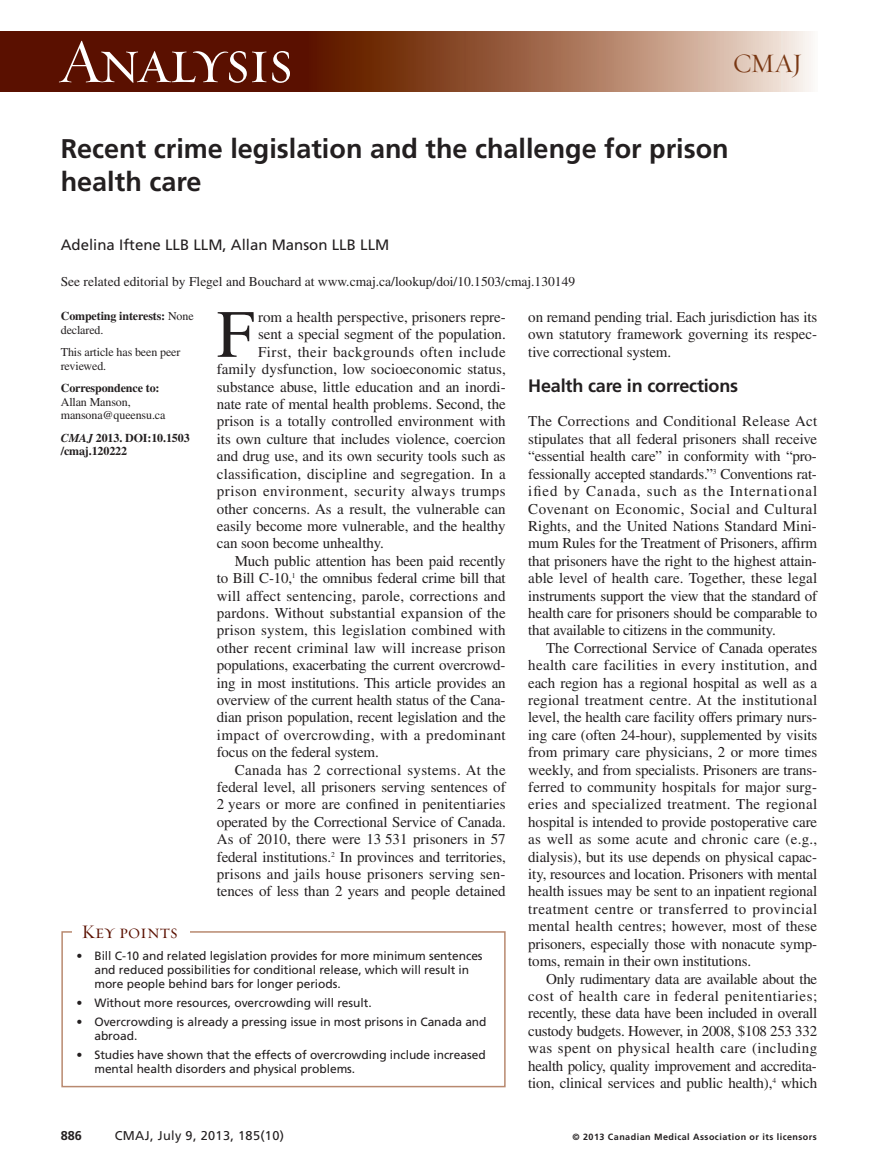
<style>
.page{position:relative;width:878px;height:1175px;background:#fff}
.page>*{position:absolute;margin:0;border:0;box-sizing:border-box;transform-origin:0 0}
.t1{font:67.5px "Times LT Std";color:#231f20}
.t2{font:63px "Requiem Display HTF Small Caps";letter-spacing:-.03em;color:#fff}
.t3{font:700 27px/33px "Frutiger LT Std";color:#231f20}
.t4{font:27px "Requiem Display HTF Roman";color:#793713}
.t5{font:19.5px "Requiem Display HTF Small Caps";color:#5a1000}
.t6{font:700 18px "Frutiger LT Std";letter-spacing:-.01em;color:#231f20}
.t7{font:15px/17.4px "Times LT Std";letter-spacing:-.005em;color:#231f20;text-align:justify}
.t8{font:15px "Times LT Std";letter-spacing:.015em;color:#231f20}
.t9{font:15px "Times LT Std";letter-spacing:.035em;color:#231f20}
.t10{font:15px "Times LT Std";letter-spacing:.025em;color:#231f20}
.t11{font:15px "Frutiger LT Std";color:#231f20}
.t12{font:15px "Times LT Std";letter-spacing:.02em;color:#231f20}
.t13{font:15px "Times LT Std";letter-spacing:.03em;color:#231f20}
.t14{font:13.5px "Times LT Std";color:#231f20}
.t15{font:12.75px "Frutiger LT Std";letter-spacing:.025em;color:#231f20}
.t16{font:700 12.75px "Frutiger LT Std";color:#231f20}
.t17{font:12px/14.2px "Frutiger LT Std";letter-spacing:-.005em;color:#231f20}
.t18{font:700 12px/13.5px "Times LT Std";letter-spacing:-.01em;color:#231f20}
.t19{font:12px/13.5px "Times LT Std";letter-spacing:-.01em;color:#231f20}
.t20{font:700 9px "Frutiger LT Std";letter-spacing:.05em;color:#231f20}
.s1{font-weight:400}
.s2{font-style:italic}
</style>
<div class="page">
<div style="left:0;top:32px;width:350px;height:60px;background:#5a1000"></div>
<svg style="left:329px;top:32px;width:482px;height:60px;background:#aa7a61"></svg>
<div style="left:61px;top:931px;width:444px;height:156px;border:2px solid #b8896f"></div>
<div style="left:73px;top:920px;width:117px;height:26px;background:#fff"></div>
<h2 class="t2" style="left:59px;top:23px;width:235px">Analysis</h2>
<h3 class="t4" style="left:733px;top:47px;width:71px">CMAJ</h3>
<h3 class="t3" style="left:61px;top:134px;width:669px">Recent crime legislation and the challenge for prison health care</h3>
<p class="t11" style="left:61px;top:238px;width:330px">Adelina Iftene LLB LLM, Allan Manson LLB LLM</p>
<p class="t14" style="left:61px;top:277px;width:516px">See related editorial by Flegel and Bouchard at www.cmaj.ca/lookup/doi/10.1503/cmaj.130149</p>
<p class="t18" style="left:61px;top:310px;width:134px">Competing interests: <span class="s1">None declared.</span></p>
<p class="t19" style="left:61px;top:346px;width:121px">This article has been peer reviewed.</p>
<p class="t18" style="left:61px;top:382px;width:100px">Correspondence to:</p>
<p class="t19" style="left:61px;top:396px;width:106px">Allan Manson, mansona@queensu.ca</p>
<p class="t18" style="left:61px;top:432px;width:130px"><span class="s2">CMAJ</span> 2013. DOI:10.1503 /cmaj.120222</p>
<h3 class="t5" style="left:82px;top:920px;width:97px">Key points</h3>
<h1 class="t1" style="left:217px;top:311px;width:39px">F</h1>
<p class="t7" style="left:258px;top:310px;width:249px">rom a health perspective, prisoners repre-</p>
<p class="t7" style="left:258px;top:327px;width:249px">sent a special segment of the population.</p>
<p class="t13" style="left:258px;top:346px;width:249px">First, their backgrounds often include</p>
<p class="t7" style="left:217px;top:362px;width:290px">family dysfunction, low socioeconomic status,</p>
<p class="t7" style="left:217px;top:379px;width:290px">substance abuse, little education and an inordi-</p>
<p class="t7" style="left:217px;top:397px;width:290px">nate rate of mental health problems. Second, the</p>
<p class="t7" style="left:217px;top:414px;width:290px">prison is a totally controlled environment with</p>
<p class="t7" style="left:217px;top:432px;width:290px">its own culture that includes violence, coercion</p>
<p class="t7" style="left:217px;top:449px;width:290px">and drug use, and its own security tools such as</p>
<p class="t7" style="left:217px;top:466px;width:290px">classification, discipline and segregation. In a</p>
<p class="t9" style="left:217px;top:486px;width:290px">prison environment, security always trumps</p>
<p class="t7" style="left:217px;top:501px;width:290px">other concerns. As a result, the vulnerable can</p>
<p class="t7" style="left:217px;top:519px;width:290px">easily become more vulnerable, and the healthy</p>
<p class="t7" style="left:217px;top:536px;width:169px">can soon become unhealthy.</p>
<p class="t7" style="left:235px;top:553px;width:272px">Much public attention has been paid recently</p>
<p class="t7" style="left:217px;top:571px;width:290px">to Bill C-10,<sup>1</sup> the omnibus federal crime bill that</p>
<p class="t7" style="left:217px;top:588px;width:290px">will affect sentencing, parole, corrections and</p>
<p class="t7" style="left:217px;top:606px;width:290px">pardons. Without substantial expansion of the</p>
<p class="t8" style="left:217px;top:625px;width:290px">prison system, this legislation combined with</p>
<p class="t8" style="left:217px;top:642px;width:290px">other recent criminal law will increase prison</p>
<p class="t7" style="left:217px;top:658px;width:290px">populations, exacerbating the current overcrowd-</p>
<p class="t7" style="left:217px;top:675px;width:290px">ing in most institutions. This article provides an</p>
<p class="t7" style="left:217px;top:693px;width:290px">overview of the current health status of the Cana-</p>
<p class="t7" style="left:217px;top:710px;width:290px">dian prison population, recent legislation and the</p>
<p class="t10" style="left:217px;top:729px;width:290px">impact of overcrowding, with a predominant</p>
<p class="t7" style="left:217px;top:745px;width:163px">focus on the federal system.</p>
<p class="t12" style="left:235px;top:764px;width:272px">Canada has 2 correctional systems. At the</p>
<p class="t7" style="left:217px;top:780px;width:290px">federal level, all prisoners serving sentences of</p>
<p class="t8" style="left:217px;top:799px;width:290px">2 years or more are confined in penitentiaries</p>
<p class="t7" style="left:217px;top:814px;width:290px">operated by the Correctional Service of Canada.</p>
<p class="t7" style="left:217px;top:832px;width:290px">As of 2010, there were 13 531 prisoners in 57</p>
<p class="t7" style="left:217px;top:849px;width:290px">federal institutions.<sup>2</sup> In provinces and territories,</p>
<p class="t7" style="left:217px;top:867px;width:290px">prisons and jails house prisoners serving sen-</p>
<p class="t7" style="left:217px;top:884px;width:290px">tences of less than 2 years and people detained</p>
<p class="t17" style="left:94px;top:949px;width:390px;text-indent:-18px">• Bill C-10 and related legislation provides for more minimum sentences and reduced possibilities for conditional release, which will result in more people behind bars for longer periods.</p>
<p class="t17" style="left:76px;top:996px;width:297px">• Without more resources, overcrowding will result.</p>
<p class="t17" style="left:94px;top:1015px;width:393px;text-indent:-18px">• Overcrowding is already a pressing issue in most prisons in Canada and abroad.</p>
<p class="t17" style="left:94px;top:1048px;width:393px;text-indent:-18px">• Studies have shown that the effects of overcrowding include increased mental health disorders and physical problems.</p>
<p class="t7" style="left:528px;top:310px;width:290px">on remand pending trial. Each jurisdiction has its own statutory framework governing its respec&shy;tive correctional system.</p>
<p class="t6" style="left:528px;top:378px;width:211px">Health care in corrections</p>
<p class="t7" style="left:528px;top:414px;width:290px">The Corrections and Conditional Release Act stipulates that all federal prisoners shall receive “essential health care” in conformity with “pro&shy;fessionally accepted standards.”<sup>3</sup> Conventions rat&shy;ified by Canada, such as the International Covenant on Economic, Social and Cultural Rights, and the United Nations Standard Mini&shy;mum Rules for the Treatment of Prisoners, affirm that prisoners have the right to the highest attain&shy;able level of health care. Together, these legal instruments support the view that the standard of health care for prisoners should be comparable to that available to citizens in the community.</p>
<p class="t7" style="left:528px;top:640px;width:290px;text-indent:18px">The Correctional Service of Canada operates health care facilities in every institution, and each region has a regional hospital as well as a regional treatment centre. At the institutional level, the health care facility offers primary nurs&shy;ing care (often 24-hour), supplemented by visits from primary care physicians, 2 or more times weekly, and from specialists. Prisoners are trans&shy;ferred to community hospitals for major surg&shy;eries and specialized treatment. The regional hospital is intended to provide postoperative care as well as some acute and chronic care (e.g., dialysis), but its use depends on physical capac&shy;ity, resources and location. Prisoners with mental health issues may be sent to an inpatient regional treatment centre or transferred to provincial mental health centres; however, most of these prisoners, especially those with nonacute symp&shy;toms, remain in their own institutions.</p>
<p class="t7" style="left:528px;top:971px;width:290px;text-indent:18px">Only rudimentary data are available about the cost of health care in federal penitentiaries; recently, these data have been included in overall custody budgets. However, in 2008, $108 253 332 was spent on physical health care (including health policy, quality improvement and accredita&shy;tion, clinical services and public health),<sup>4</sup> which</p>
<p class="t16" style="left:61px;top:1130px;width:23px">886</p>
<p class="t15" style="left:115px;top:1130px;width:171px">CMAJ, July 9, 2013, 185(10)</p>
<p class="t20" style="left:572px;top:1132px;width:246px">© 2013 Canadian Medical Association or its licensors</p>
</div>
